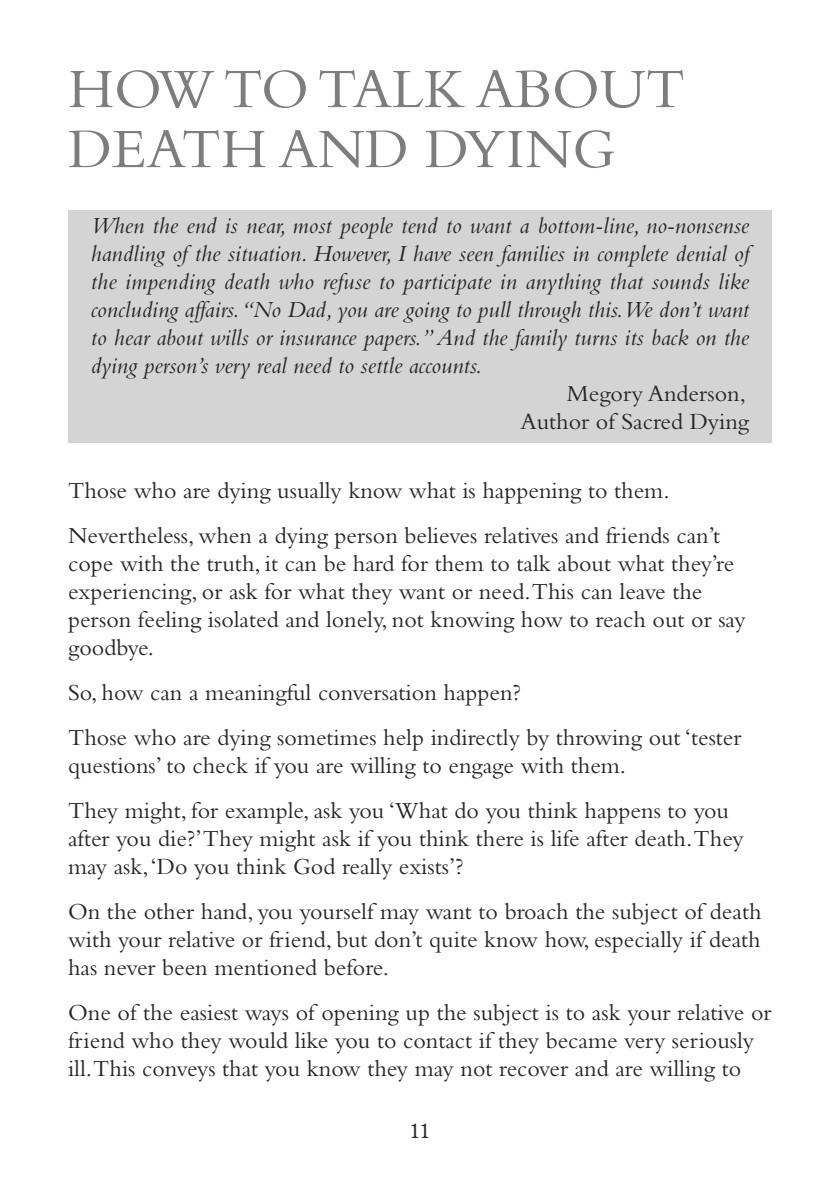
<style>
.page{position:relative;width:840px;height:1191px;background:#fff}
.page>*{position:absolute;margin:0;border:0;box-sizing:border-box;transform-origin:0 0}
.t1{font:58px/60px "Bembo";color:#7d7d7d}
.t2{font:24px/28px "Bembo";color:#272627}
.t3{font:italic 24px/28px "Bembo";color:#272627;text-align:justify}
.t4{font:20px "Century Old Style";color:#272627}
</style>
<div class="page">
<div style="left:68px;top:210px;width:703px;height:232px;background:#d4d4d4"></div>
<h1 class="t1" style="left:68px;top:65px;width:618px">HOWTO TALK ABOUT<br>DEATH AND DYING</h1>
<p class="t3" style="left:91px;top:214px;width:659px">When the end is near, most people tend to want a bottom-line, no-nonsense handling of the situation. However, I have seen families in complete denial of the impending death who refuse to participate in anything that sounds like concluding affairs.“No Dad, you are going to pull through this.We don’t want to hear about wills or insurance papers.”And the family turns its back on the dying person’s very real need to settle accounts.</p>
<p class="t2" style="left:520px;top:382px;width:230px;text-align:right">Megory Anderson,<br>Author of Sacred Dying</p>
<p class="t2" style="left:68px;top:470px;width:653px;line-height:45px">Those who are dying usually know what is happening to them.<br>Nevertheless, when a dying person believes relatives and friends can’t</p>
<p class="t2" style="left:68px;top:552px;width:678px">cope with the truth, it can be hard for them to talk about what they’re experiencing, or ask for what they want or need.This can leave the person feeling isolated and lonely, not knowing how to reach out or say goodbye.</p>
<p class="t2" style="left:68px;top:672px;width:674px;line-height:45px">So, how can a meaningful conversation happen?<br>Those who are dying sometimes help indirectly by throwing out ‘tester</p>
<p class="t2" style="left:68px;top:745px;width:662px;line-height:45px">questions’ to check if you are willing to engage with them.<br>They might, for example, ask you ‘What do you think happens to you</p>
<p class="t2" style="left:68px;top:827px;width:676px">after you die?’They might ask if you think there is life after death.They may ask,‘Do you think God really exists’?</p>
<p class="t2" style="left:68px;top:900px;width:694px;text-align:justify">On the other hand, you yourself may want to broach the subject of death with your relative or friend, but don’t quite know how, especially if death has never been mentioned before.</p>
<p class="t2" style="left:68px;top:1001px;width:704px">One of the easiest ways of opening up the subject is to ask your relative or friend who they would like you to contact if they became very seriously ill.This conveys that you know they may not recover and are willing to</p>
<p class="t4" style="left:410px;top:1119px;width:21px">11</p>
</div>
